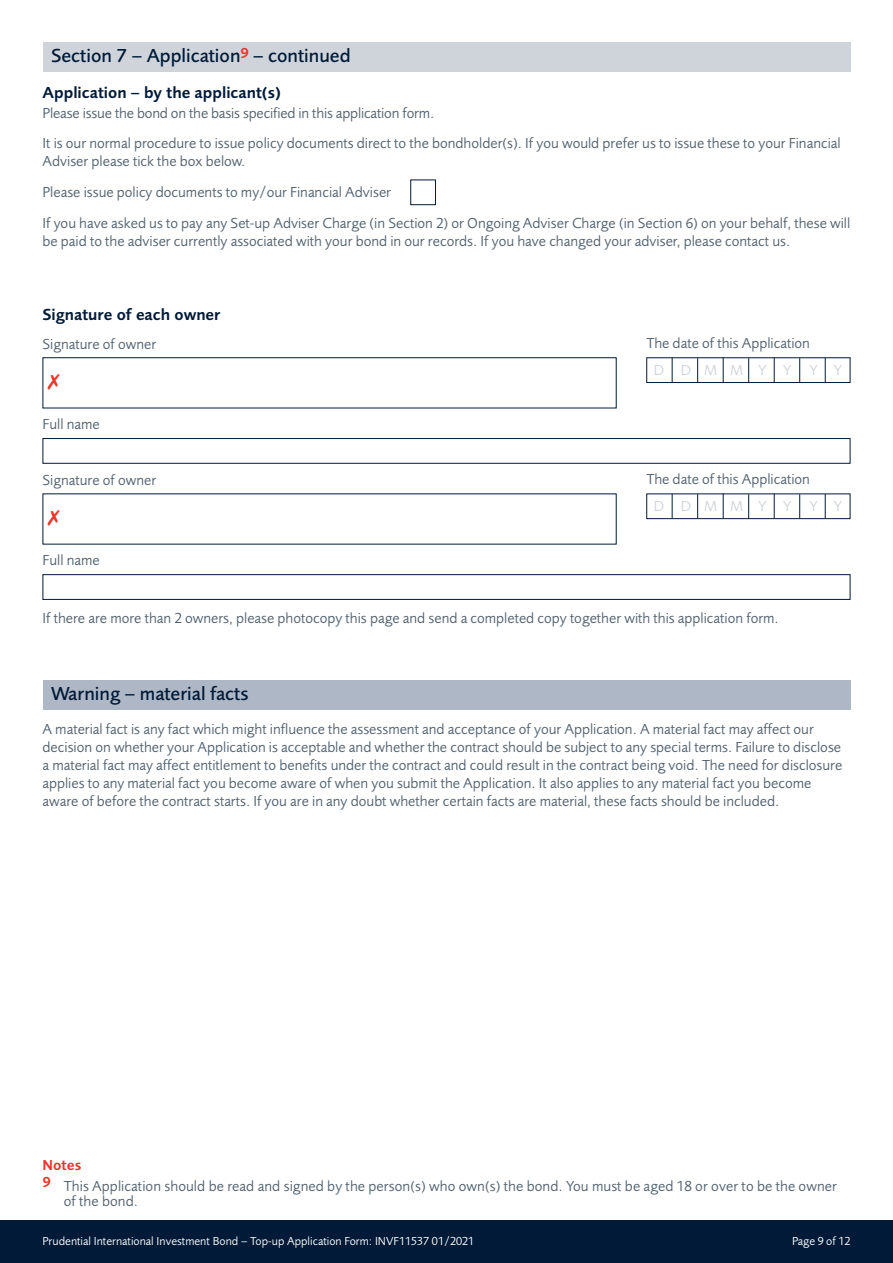
<style>
.page{position:relative;width:893px;height:1263px;background:#fff}
.page>*{position:absolute;margin:0;border:0;box-sizing:border-box;transform-origin:0 0}
.t1{font:500 19.5px "Pru Sans";color:#001a37}
.t2{font:600 16.5px "Pru Sans";color:#001a37}
.t3{font:15px/18px "Pru Sans";color:#52626f}
.t4{font:15px "Pru Sans";letter-spacing:1.09em;color:#cfd4da}
.t5{font:600 15px "Pru Sans";color:#ee3529}
.t6{font:12px "Pru Sans";color:#fff}
</style>
<div class="page">
<div style="left:0;top:1220px;width:893px;height:43px;background:#001a37"></div>
<div style="left:43px;top:574px;width:807px;height:26px;border:1px solid #001a37"></div>
<div style="left:646px;top:493px;width:204px;height:26px;border:1px solid #001a37"></div>
<svg style="left:672px;top:494px;width:1px;height:24px"></svg>
<svg style="left:697px;top:494px;width:1px;height:24px"></svg>
<svg style="left:723px;top:493px;width:1px;height:25px"></svg>
<svg style="left:774px;top:493px;width:1px;height:25px"></svg>
<svg style="left:825px;top:494px;width:1px;height:24px"></svg>
<svg style="left:748px;top:494px;width:1px;height:25px"></svg>
<svg style="left:799px;top:494px;width:1px;height:24px"></svg>
<div style="left:43px;top:680px;width:807px;height:30px;background:#aeb7c6"></div>
<div style="left:43px;top:438px;width:807px;height:26px;border:1px solid #001a37"></div>
<div style="left:43px;top:357px;width:574px;height:51px;border:1px solid #001a37"></div>
<div style="left:646px;top:357px;width:204px;height:26px;border:1px solid #001a37"></div>
<svg style="left:672px;top:358px;width:1px;height:24px"></svg>
<svg style="left:697px;top:358px;width:1px;height:24px"></svg>
<svg style="left:723px;top:357px;width:1px;height:25px"></svg>
<svg style="left:774px;top:357px;width:1px;height:25px"></svg>
<svg style="left:825px;top:358px;width:1px;height:24px"></svg>
<svg style="left:748px;top:358px;width:1px;height:25px"></svg>
<svg style="left:799px;top:358px;width:1px;height:24px"></svg>
<div style="left:43px;top:43px;width:807px;height:29px;background:#cfd4da"></div>
<div style="left:410px;top:180px;width:26px;height:25px;border:1px solid #001a37"></div>
<h1 class="t1" style="left:51px;top:49px;width:301px">Section 7 – Application<sup>9</sup> – continued</h1>
<p class="t2" style="left:43px;top:86px;width:240px">Application – by the applicant(s)</p>
<p class="t3" style="left:43px;top:99px;width:800px;line-height:30.8px">Please issue the bond on the basis specified in this application form.<br>It is our normal procedure to issue policy documents direct to the bondholder(s). If you would prefer us to issue these to your Financial</p>
<p class="t3" style="left:43px;top:147px;width:809px;line-height:30.8px">Adviser please tick the box below.<br>Please issue policy documents to my/our Financial Adviser<br>If you have asked us to pay any Set-up Adviser Charge (in Section 2) or Ongoing Adviser Charge (in Section 6) on your behalf, these will</p>
<p class="t3" style="left:43px;top:233px;width:749px">be paid to the adviser currently associated with your bond in our records. If you have changed your adviser, please contact us.</p>
<p class="t2" style="left:43px;top:308px;width:179px">Signature of each owner</p>
<p class="t3" style="left:43px;top:336px;width:115px">Signature of owner</p>
<p class="t3" style="left:646px;top:335px;width:165px">The date of this Application</p>
<p class="t4" style="left:654px;top:364px;width:190px">D D M MY YY Y</p>
<p class="t3" style="left:43px;top:416px;width:59px">Full name</p>
<p class="t3" style="left:43px;top:472px;width:115px">Signature of owner</p>
<p class="t3" style="left:646px;top:471px;width:165px">The date of this Application</p>
<p class="t4" style="left:654px;top:500px;width:190px">D D M MY YY Y</p>
<p class="t3" style="left:43px;top:552px;width:59px">Full name</p>
<p class="t3" style="left:43px;top:610px;width:738px">If there are more than 2 owners, please photocopy this page and send a completed copy together with this application form.</p>
<h1 class="t1" style="left:51px;top:686px;width:199px">Warning – material facts</h1>
<p class="t3" style="left:43px;top:722px;width:801px">A material fact is any fact which might influence the assessment and acceptance of your Application. A material fact may affect our decision on whether your Application is acceptable and whether the contract should be subject to any special terms. Failure to disclose a material fact may affect entitlement to benefits under the contract and could result in the contract being void. The need for disclosure applies to any material fact you become aware of when you submit the Application. It also applies to any material fact you become aware of before the contract starts. If you are in any doubt whether certain facts are material, these facts should be included.</p>
<p class="t5" style="left:42px;top:1160px;width:40px">Notes</p>
<p class="t3" style="left:64px;top:1180px;width:775px;line-height:15px;text-indent:-21px"><sup>9</sup> This Application should be read and signed by the person(s) who own(s) the bond. You must be aged 18 or over to be the owner of the bond.</p>
<p class="t6" style="left:43px;top:1236px;width:433px">Prudential International Investment Bond – Top-up Application Form: INVF11537 01/2021</p>
<p class="t6" style="left:792px;top:1236px;width:60px">Page 9 of 12</p>
</div>
